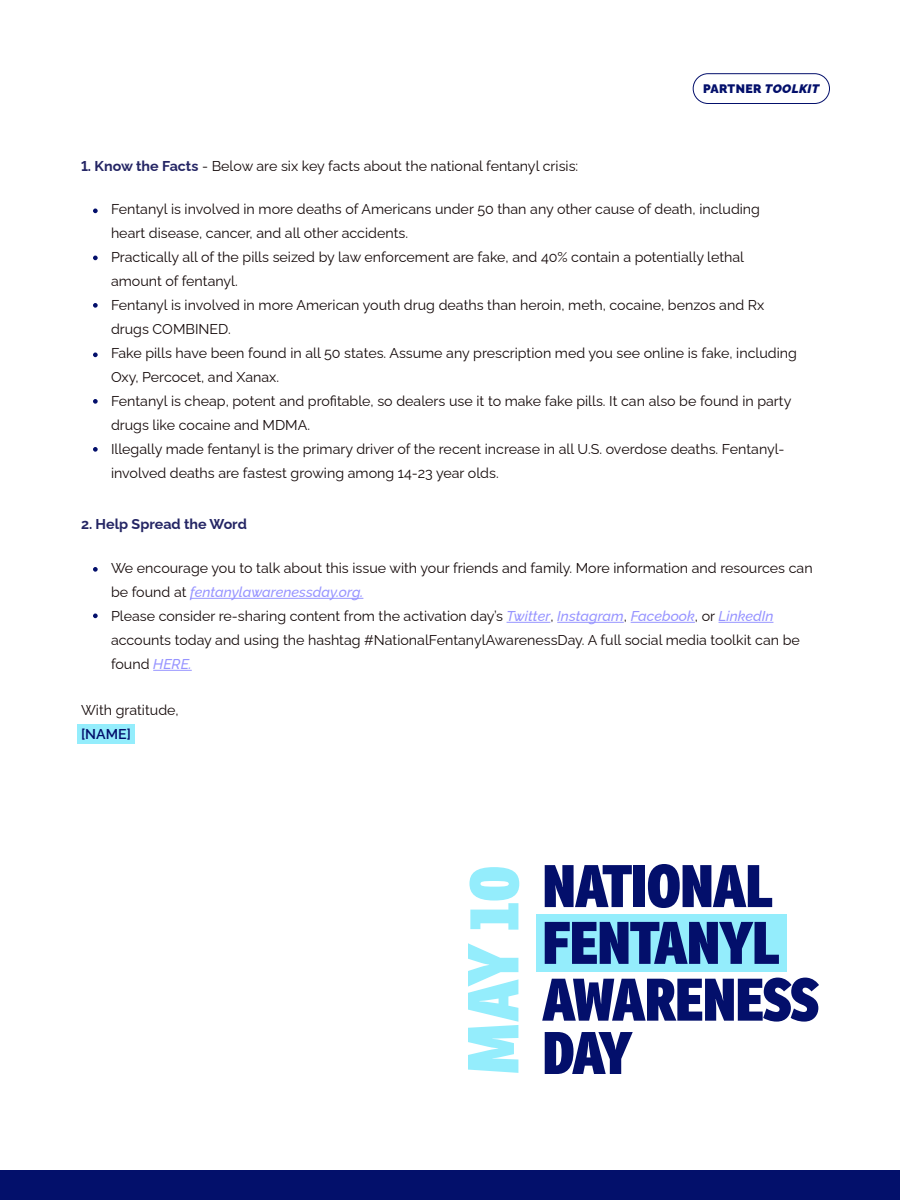
<style>
.page{position:relative;width:900px;height:1200px;background:#fff}
.page>*{position:absolute;margin:0;border:0;box-sizing:border-box;transform-origin:0 0}
.t1{font:14.25px/24px "Raleway";color:#140909}
.t2{font:700 14.25px "Raleway";color:#242564}
.t3{font:600 14.25px "Raleway";color:#03106b}
.t4{font:900 12.3px "Raleway";letter-spacing:.03em;color:#030f6b}
.s1{font-weight:700;color:#242564}
.s2{font-style:italic}
.s3{font-weight:500;font-style:italic;color:#9794ff}
</style>
<div class="page">
<div style="left:78px;top:724px;width:57px;height:20px;background:#94edfc"></div>
<div style="left:693px;top:74px;width:137px;height:30px;border:1px solid #030f6b;border-radius:15px"></div>
<div style="left:0;top:1170px;width:900px;height:30px;background:#03106b"></div>
<svg style="left:93px;top:208px;width:5px;height:5px"></svg>
<svg style="left:93px;top:256px;width:5px;height:4px"></svg>
<svg style="left:93px;top:303px;width:5px;height:5px"></svg>
<svg style="left:93px;top:352px;width:5px;height:5px"></svg>
<svg style="left:93px;top:399px;width:5px;height:5px"></svg>
<svg style="left:93px;top:447px;width:5px;height:5px"></svg>
<hr style="left:190px;top:598px;width:173px;height:1px;background:#9794ff">
<hr style="left:507px;top:622px;width:43px;height:1px;background:#9794ff">
<hr style="left:557px;top:622px;width:67px;height:1px;background:#9794ff">
<hr style="left:631px;top:622px;width:64px;height:1px;background:#9794ff">
<hr style="left:719px;top:622px;width:54px;height:1px;background:#9794ff">
<hr style="left:153px;top:670px;width:39px;height:1px;background:#9794ff">
<svg style="left:93px;top:567px;width:5px;height:5px"></svg>
<svg style="left:93px;top:613px;width:5px;height:5px"></svg>
<div style="left:537px;top:915px;width:250px;height:57px;background:#94edfc"></div>
<svg style="left:545px;top:865px;width:87px;height:42px"></svg>
<div style="left:634px;top:865px;width:11px;height:42px;background:#030f6b"></div>
<svg style="left:648px;top:864px;width:124px;height:44px"></svg>
<svg style="left:542px;top:978px;width:277px;height:44px"></svg>
<svg style="left:545px;top:1032px;width:88px;height:42px"></svg>
<svg style="left:545px;top:922px;width:234px;height:42px"></svg>
<svg style="left:468px;top:943px;width:50px;height:130px"></svg>
<svg style="left:469px;top:867px;width:50px;height:63px"></svg>
<p class="t1" style="left:81px;top:153px;width:499px"><span class="s1">1. Know the Facts</span> - Below are six key facts about the national fentanyl crisis:</p>
<p class="t4" style="left:703px;top:78px;width:118px">PARTNER <span class="s2">TOOLKIT</span></p>
<p class="t1" style="left:111px;top:196px;width:687px">Fentanyl is involved in more deaths of Americans under 50 than any other cause of death, including heart disease, cancer, and all other accidents.<br>Practically all of the pills seized by law enforcement are fake, and 40% contain a potentially lethal amount of fentanyl.<br>Fentanyl is involved in more American youth drug deaths than heroin, meth, cocaine, benzos and Rx drugs COMBINED.<br>Fake pills have been found in all 50 states. Assume any prescription med you see online is fake, including Oxy, Percocet, and Xanax.<br>Fentanyl is cheap, potent and profitable, so dealers use it to make fake pills. It can also be found in party drugs like cocaine and MDMA.<br>Illegally made fentanyl is the primary driver of the recent increase in all U.S. overdose deaths. Fentanyl&shy;involved deaths are fastest growing among 14-23 year olds.</p>
<p class="t2" style="left:81px;top:513px;width:167px">2. Help Spread the Word</p>
<p class="t1" style="left:111px;top:554px;width:703px">We encourage you to talk about this issue with your friends and family. More information and resources can be found at <span class="s3">fentanylawarenessday.org.<br></span>Please consider re-sharing content from the activation day’s <span class="s3">Twitter</span>, <span class="s3">Instagram</span>, <span class="s3">Facebook</span>, or <span class="s3">LinkedIn </span>accounts today and using the hashtag #NationalFentanylAwarenessDay. A full social media toolkit can be found <span class="s3">HERE.</span></p>
<p class="t1" style="left:81px;top:697px;width:99px">With gratitude,</p>
<p class="t3" style="left:81px;top:723px;width:51px">[NAME]</p>
</div>
